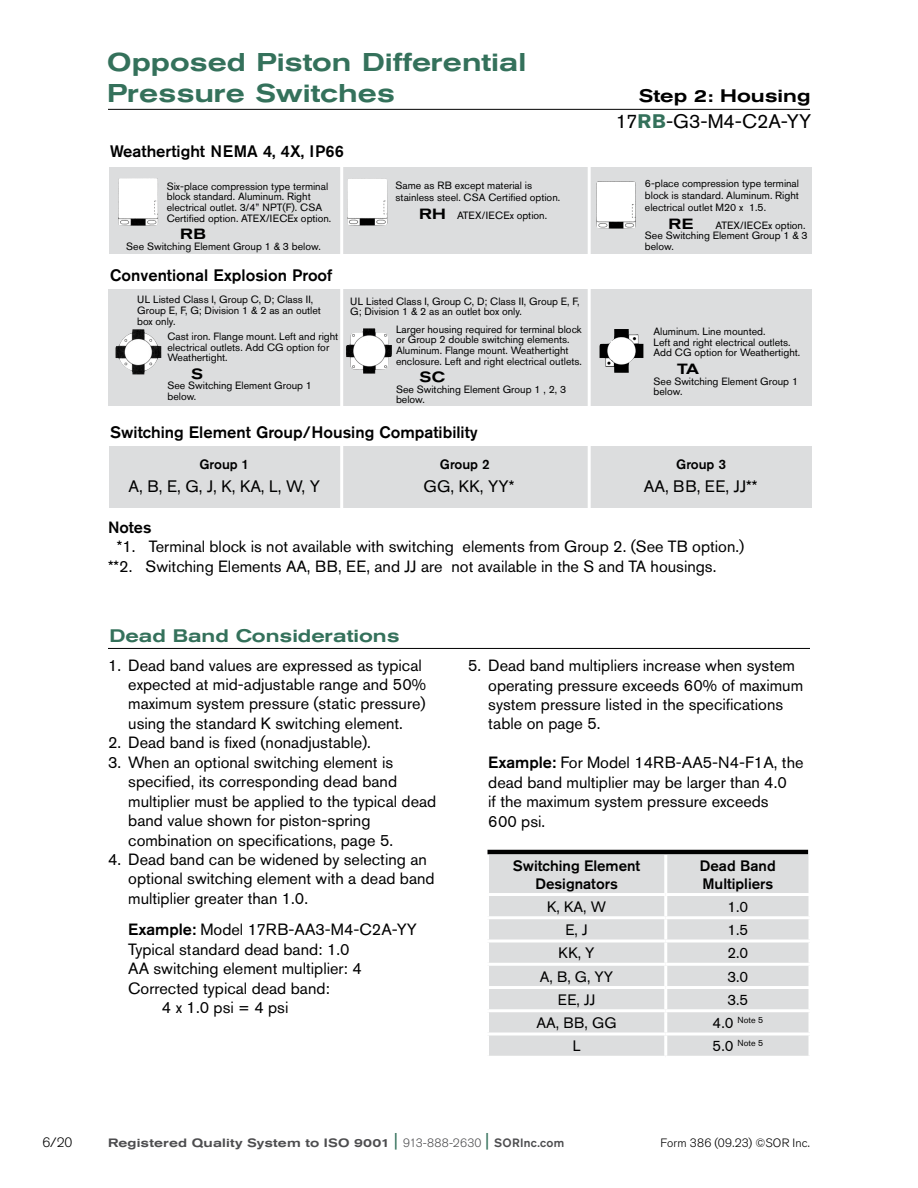
<style>
.page{position:relative;width:918px;height:1188px;background:#fff}
.page>*{position:absolute;margin:0;border:0;box-sizing:border-box;transform-origin:0 0}
.t1{font:500 expanded 25.5px/30.6px "Akzidenz Grotesk Std";color:#34715b}
.t2{font:19.5px "Akzidenz Grotesk Std";color:#000}
.t3{font:500 expanded 18px "Akzidenz Grotesk Std";color:#34715b}
.t4{font:500 expanded 18px "Akzidenz Grotesk Std";color:#000}
.t5{font:500 16.5px "Akzidenz Grotesk Std";color:#000}
.t6{font:16.5px "Akzidenz Grotesk Std";letter-spacing:.01em;color:#000}
.t7{font:16.2px/19.5px "Akzidenz Grotesk Std";color:#000}
.t8{font:500 16.2px "Akzidenz Grotesk Std";color:#000}
.t9{font:15px "Akzidenz Grotesk Std";letter-spacing:.01em;color:#000}
.t10{font:500 15px/18px "Akzidenz Grotesk Std";color:#000;text-align:center}
.t11{font:500 expanded 14.7px "Akzidenz Grotesk Std";letter-spacing:.03em;color:#000}
.t12{font:500 13.5px "Akzidenz Grotesk Std";color:#000}
.t13{font:300 13.5px "Akzidenz Grotesk Std";color:#000}
.t14{font:500 expanded 12px "Akzidenz Grotesk Std";letter-spacing:.015em;color:#4d4d4f}
.t15{font:300 12px "Akzidenz Grotesk Std";letter-spacing:.015em;color:#000}
.t16{font:10.5px/10.6px "Akzidenz Grotesk Std";color:#000}
.t17{font:8.7px "Akzidenz Grotesk Std";color:#000}
.s1{font-weight:500;font-stretch:expanded;font-size:14.7px}
.s2{font-weight:700;color:#34715b}
.s3{font-weight:500}
.s4{font-size:15px}
.s5{font-weight:400;font-stretch:normal;font-size:18px;color:#34715b}
.s6{font-weight:300;font-stretch:normal}
.s7{font-stretch:normal}
</style>
<div class="page">
<hr style="left:108px;top:109px;width:702px;height:1px;background:#000">
<hr style="left:108px;top:648px;width:702px;height:1px;background:#000">
<div style="left:108px;top:290px;width:704px;height:116px;background:#dcddde"></div>
<div style="left:109px;top:168px;width:703px;height:86px;background:#dcddde"></div>
<img style="left:600px;top:329px;width:43px;height:44px">
<img style="left:346px;top:328px;width:46px;height:46px">
<img style="left:116px;top:329px;width:46px;height:46px">
<img style="left:596px;top:181px;width:40px;height:48px">
<img style="left:347px;top:179px;width:40px;height:47px">
<img style="left:118px;top:178px;width:40px;height:48px">
<div style="left:109px;top:446px;width:703px;height:62px;background:#dcddde"></div>
<hr style="left:340px;top:165px;width:3px;height:348px;background:#fff">
<hr style="left:588px;top:161px;width:3px;height:353px;background:#fff">
<div style="left:489px;top:855px;width:319px;height:201px;background:#dcddde"></div>
<hr style="left:664px;top:855px;width:3px;height:38px;background:#fff">
<svg style="left:808px;top:855px;width:1px;height:38px"></svg>
<hr style="left:486px;top:893px;width:180px;height:3px;background:#fff">
<hr style="left:666px;top:893px;width:145px;height:3px;background:#fff">
<hr style="left:664px;top:896px;width:3px;height:20px;background:#fff">
<svg style="left:808px;top:896px;width:1px;height:20px"></svg>
<hr style="left:486px;top:916px;width:180px;height:3px;background:#fff">
<hr style="left:666px;top:916px;width:145px;height:3px;background:#fff">
<hr style="left:664px;top:919px;width:3px;height:21px;background:#fff">
<svg style="left:808px;top:919px;width:1px;height:21px"></svg>
<hr style="left:486px;top:940px;width:180px;height:3px;background:#fff">
<hr style="left:666px;top:940px;width:145px;height:3px;background:#fff">
<hr style="left:664px;top:943px;width:3px;height:20px;background:#fff">
<svg style="left:808px;top:943px;width:1px;height:20px"></svg>
<hr style="left:486px;top:963px;width:180px;height:3px;background:#fff">
<hr style="left:666px;top:963px;width:145px;height:3px;background:#fff">
<hr style="left:664px;top:966px;width:3px;height:20px;background:#fff">
<svg style="left:808px;top:966px;width:1px;height:20px"></svg>
<hr style="left:486px;top:986px;width:180px;height:3px;background:#fff">
<hr style="left:666px;top:986px;width:145px;height:3px;background:#fff">
<hr style="left:664px;top:989px;width:3px;height:20px;background:#fff">
<svg style="left:808px;top:989px;width:1px;height:20px"></svg>
<hr style="left:486px;top:1009px;width:180px;height:3px;background:#fff">
<hr style="left:666px;top:1009px;width:145px;height:3px;background:#fff">
<hr style="left:664px;top:1012px;width:3px;height:21px;background:#fff">
<svg style="left:808px;top:1012px;width:1px;height:21px"></svg>
<hr style="left:486px;top:1033px;width:180px;height:3px;background:#fff">
<hr style="left:666px;top:1033px;width:145px;height:3px;background:#fff">
<hr style="left:664px;top:1036px;width:3px;height:20px;background:#fff">
<svg style="left:808px;top:1036px;width:1px;height:20px"></svg>
<hr style="left:488px;top:850px;width:320px;height:4px;background:#000">
<h1 class="t1" style="left:107px;top:47px;width:420px">Opposed Piston Differential<br>Pressure Switches</h1>
<p class="t5" style="left:110px;top:141px;width:236px">Weathertight NEMA 4, 4X, IP66</p>
<p class="t16" style="left:167px;top:181px;width:166px">Six-place compression type terminal block standard. Aluminum. Right electrical outlet. 3/4” NPT(F). CSA Certified option. ATEX/IECEx option.</p>
<p class="t11" style="left:180px;top:226px;width:27px">RB</p>
<p class="t16" style="left:126px;top:241px;width:196px">See Switching Element Group 1 &amp; 3 below.</p>
<p class="t5" style="left:110px;top:265px;width:224px">Conventional Explosion Proof</p>
<p class="t16" style="left:395px;top:179px;width:166px;line-height:12px">Same as RB except material is stainless steel. CSA Certified option.</p>
<p class="t16" style="left:419px;top:210px;width:130px"><span class="s1">RH</span> ATEX/IECEx option.</p>
<p class="t16" style="left:137px;top:294px;width:185px">UL Listed Class I, Group C, D; Class II,<br>Group E, F, G; Division 1 &amp; 2 as an outlet box only.</p>
<p class="t16" style="left:167px;top:331px;width:172px">Cast iron. Flange mount. Left and right electrical outlets. Add CG option for<br>Weathertight.</p>
<p class="t11" style="left:191px;top:365px;width:13px">S</p>
<p class="t16" style="left:167px;top:380px;width:146px">See Switching Element Group 1 below.</p>
<p class="t16" style="left:350px;top:296px;width:231px">UL Listed Class I, Group C, D; Class II, Group E, F,<br>G; Division 1 &amp; 2 as an outlet box only.</p>
<p class="t16" style="left:396px;top:324px;width:187px">Larger housing required for terminal block or Group 2 double switching elements.<br>Aluminum. Flange mount. Weathertight enclosure. Left and right electrical outlets.</p>
<p class="t11" style="left:420px;top:369px;width:27px">SC</p>
<p class="t16" style="left:396px;top:384px;width:172px">See Switching Element Group 1 , 2, 3 below.</p>
<p class="t5" style="left:110px;top:422px;width:369px">Switching Element Group/Housing Compatibility</p>
<p class="t4" style="left:639px;top:85px;width:173px">Step 2: Housing</p>
<p class="t2" style="left:616px;top:110px;width:197px">17<span class="s2">RB</span>-G3-M4-C2A-YY</p>
<p class="t16" style="left:645px;top:177px;width:156px;line-height:12px;text-align:justify">6-place compression type terminal block is standard. Aluminum. Right electrical outlet M20 x 1.5.</p>
<p class="t11" style="left:669px;top:215px;width:26px">RE</p>
<p class="t16" style="left:645px;top:220px;width:164px;text-indent:70px">ATEX/IECEx option.<br>See Switching Element Group 1 &amp; 3 below.</p>
<p class="t16" style="left:654px;top:326px;width:148px">Aluminum. Line mounted.<br>Left and right electrical outlets.<br>Add CG option for Weathertight.</p>
<p class="t11" style="left:677px;top:360px;width:23px">TA</p>
<p class="t16" style="left:654px;top:376px;width:146px">See Switching Element Group 1 below.</p>
<p class="t12" style="left:200px;top:456px;width:51px">Group 1</p>
<p class="t12" style="left:440px;top:456px;width:51px">Group 2</p>
<p class="t12" style="left:676px;top:456px;width:51px">Group 3</p>
<p class="t6" style="left:129px;top:476px;width:193px">A, B, E, G, J, K, KA, L, W, Y</p>
<p class="t6" style="left:423px;top:476px;width:92px">GG, KK, YY*</p>
<p class="t6" style="left:644px;top:476px;width:115px">AA, BB, EE, JJ**</p>
<p class="t8" style="left:108px;top:517px;width:45px">Notes</p>
<p class="t7" style="left:108px;top:537px;width:638px;text-indent:9px">*1. Terminal block is not available with switching elements from Group 2. (See TB option.) **2. Switching Elements AA, BB, EE, and JJ are not available in the S and TA housings.</p>
<p class="t3" style="left:109px;top:625px;width:292px">Dead Band Considerations</p>
<p class="t7" style="left:128px;top:655px;width:300px;text-indent:-20px">1. Dead band values are expressed as typical expected at mid-adjustable range and 50% maximum system pressure (static pressure) using the standard K switching element.</p>
<p class="t7" style="left:108px;top:733px;width:265px">2. Dead band is fixed (nonadjustable).</p>
<p class="t7" style="left:128px;top:752px;width:310px;text-indent:-20px">3. When an optional switching element is specified, its corresponding dead band multiplier must be applied to the typical dead band value shown for piston-spring combination on specifications, page 5.</p>
<p class="t7" style="left:128px;top:849px;width:308px;text-indent:-20px">4. Dead band can be widened by selecting an optional switching element with a dead band multiplier greater than 1.0.</p>
<p class="t7" style="left:128px;top:920px;width:290px"><span class="s3">Example:</span> Model 17RB-AA3-M4-C2A-YY</p>
<p class="t7" style="left:128px;top:939px;width:223px">Typical standard dead band: 1.0</p>
<p class="t7" style="left:128px;top:959px;width:235px">AA switching element multiplier: 4</p>
<p class="t7" style="left:128px;top:978px;width:203px">Corrected typical dead band:</p>
<p class="t7" style="left:162px;top:998px;width:128px">4 x 1.0 psi = 4 psi</p>
<p class="t7" style="left:488px;top:656px;width:316px;text-indent:-20px">5. Dead band multipliers increase when system operating pressure exceeds 60% of maximum system pressure listed in the specifications table on page 5.</p>
<p class="t7" style="left:488px;top:753px;width:317px"><span class="s3">Example:</span> For Model 14RB-AA5-N4-F1A, the dead band multiplier may be larger than 4.0<br>if the maximum system pressure exceeds<br>600 psi.</p>
<p class="t10" style="left:513px;top:856px;width:129px">Switching Element<br>Designators</p>
<p class="t10" style="left:700px;top:856px;width:77px;text-align:left">Dead Band<br>Multipliers</p>
<p class="t9" style="left:547px;top:898px;width:60px">K, KA, W</p>
<p class="t9" style="left:727px;top:898px;width:22px">1.0</p>
<p class="t9" style="left:566px;top:921px;width:24px">E, J</p>
<p class="t9" style="left:727px;top:921px;width:22px">1.5</p>
<p class="t9" style="left:559px;top:944px;width:37px">KK, Y</p>
<p class="t9" style="left:727px;top:944px;width:22px">2.0</p>
<p class="t9" style="left:540px;top:967px;width:75px">A, B, G, YY</p>
<p class="t9" style="left:727px;top:967px;width:22px">3.0</p>
<p class="t9" style="left:558px;top:991px;width:39px">EE, JJ</p>
<p class="t9" style="left:727px;top:991px;width:22px">3.5</p>
<p class="t9" style="left:536px;top:1014px;width:82px">AA, BB, GG</p>
<p class="t17" style="left:713px;top:1015px;width:52px"><span class="s4">4.0</span> Note 5</p>
<p class="t9" style="left:573px;top:1037px;width:9px">L</p>
<p class="t17" style="left:713px;top:1038px;width:52px"><span class="s4">5.0</span> Note 5</p>
<p class="t13" style="left:42px;top:1134px;width:32px">6/20</p>
<p class="t14" style="left:108px;top:1136px;width:458px">Registered Quality System to ISO 9001 <span class="s5">|</span> <span class="s6">913-888-2630</span> <span class="s5">|</span> <span class="s7">SORInc.com</span></p>
<p class="t15" style="left:660px;top:1136px;width:151px">Form 386 (09.23) ©SOR Inc.</p>
</div>
